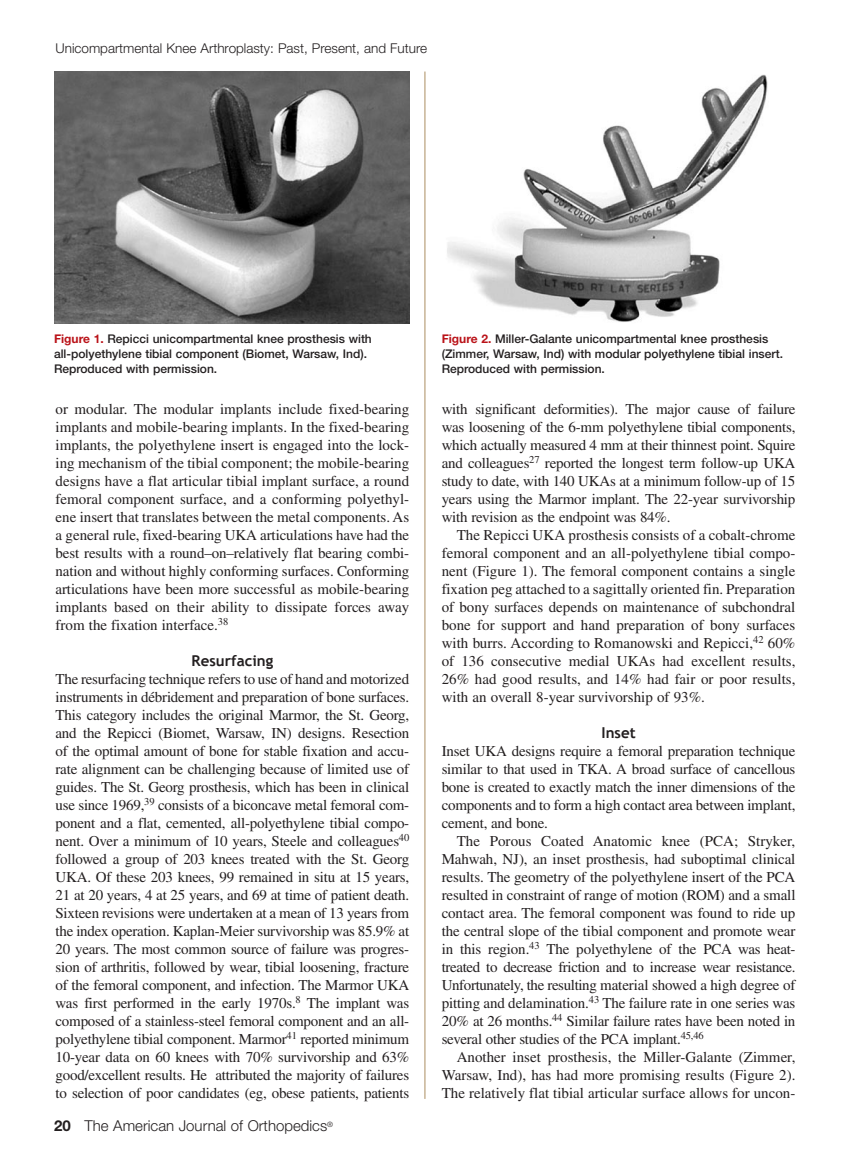
<style>
.page{position:relative;width:851px;height:1161px;background:#fff}
.page>*{position:absolute;margin:0;border:0;box-sizing:border-box;transform-origin:0 0}
.t1{font:15px/18px "Times";letter-spacing:-.015em;color:#231f20;text-align:justify}
.t2{font:300 15px "Helvetica Neue";color:#231f20}
.t3{font:700 15px "Trebuchet MS";color:#231f20}
.t4{font:300 13.5px "Helvetica Neue";color:#231f20}
.t5{font:500 12px/15px "Helvetica Neue";color:#231f20}
.s1{font-weight:700;color:#ba1319}
.s2{font-weight:700}
</style>
<div class="page">
<hr style="left:424px;top:72px;width:1px;height:1027px;background:#ab8d60">
<img style="left:54px;top:72px;width:355px;height:252px">
<img style="left:447px;top:74px;width:321px;height:248px">
<p class="t4" style="left:56px;top:40px;width:373px">Unicompartmental Knee Arthroplasty: Past, Present, and Future</p>
<p class="t5" style="left:54px;top:332px;width:319px"><span class="s1">Figure 1.</span> Repicci unicompartmental knee prosthesis with all-polyethylene tibial component (Biomet, Warsaw, Ind).<br>Reproduced with permission.</p>
<p class="t5" style="left:441px;top:332px;width:343px"><span class="s1">Figure 2.</span> Miller-Galante unicompartmental knee prosthesis (Zimmer, Warsaw, Ind) with modular polyethylene tibial insert.<br>Reproduced with permission.</p>
<p class="t1" style="left:56px;top:400px;width:355px">or modular. The modular implants include fixed-bearing implants and mobile-bearing implants. In the fixed-bearing implants, the polyethylene insert is engaged into the lock&shy;ing mechanism of the tibial component; the mobile-bearing designs have a flat articular tibial implant surface, a round femoral component surface, and a conforming polyethyl&shy;ene insert that translates between the metal components. As a general rule, fixed-bearing UKA articulations have had the best results with a round–on–relatively flat bearing combi&shy;nation and without highly conforming surfaces. Conforming articulations have been more successful as mobile-bearing implants based on their ability to dissipate forces away from the fixation interface.<sup>38</sup></p>
<p class="t3" style="left:191px;top:651px;width:83px">Resurfacing</p>
<p class="t1" style="left:56px;top:670px;width:355px">The resurfacing technique refers to use of hand and motorized instruments in débridement and preparation of bone surfaces.<br>This category includes the original Marmor, the St. Georg, and the Repicci (Biomet, Warsaw, IN) designs. Resection of the optimal amount of bone for stable fixation and accu&shy;rate alignment can be challenging because of limited use of guides. The St. Georg prosthesis, which has been in clinical use since 1969,<sup>39</sup> consists of a biconcave metal femoral com&shy;ponent and a flat, cemented, all-polyethylene tibial compo&shy;nent. Over a minimum of 10 years, Steele and colleagues<sup>40 </sup>followed a group of 203 knees treated with the St. Georg UKA. Of these 203 knees, 99 remained in situ at 15 years, 21 at 20 years, 4 at 25 years, and 69 at time of patient death.<br>Sixteen revisions were undertaken at a mean of 13 years from the index operation. Kaplan-Meier survivorship was 85.9% at 20 years. The most common source of failure was progres&shy;sion of arthritis, followed by wear, tibial loosening, fracture of the femoral component, and infection. The Marmor UKA was first performed in the early 1970s.<sup>8</sup> The implant was composed of a stainless-steel femoral component and an all&shy;polyethylene tibial component. Marmor<sup>41</sup> reported minimum 10-year data on 60 knees with 70% survivorship and 63% good/excellent results. He attributed the majority of failures to selection of poor candidates (eg, obese patients, patients</p>
<p class="t2" style="left:54px;top:1116px;width:280px"><span class="s2">20</span> The American Journal of Orthopedics<sup>®</sup></p>
<p class="t1" style="left:441px;top:400px;width:355px">with significant deformities). The major cause of failure was loosening of the 6-mm polyethylene tibial components, which actually measured 4 mm at their thinnest point. Squire and colleagues<sup>27</sup> reported the longest term follow-up UKA study to date, with 140 UKAs at a minimum follow-up of 15 years using the Marmor implant. The 22-year survivorship with revision as the endpoint was 84%.</p>
<p class="t1" style="left:441px;top:526px;width:355px;text-indent:15px">The Repicci UKA prosthesis consists of a cobalt-chrome femoral component and an all-polyethylene tibial compo&shy;nent (Figure 1). The femoral component contains a single fixation peg attached to a sagittally oriented fin. Preparation of bony surfaces depends on maintenance of subchondral bone for support and hand preparation of bony surfaces with burrs. According to Romanowski and Repicci,<sup>42</sup> 60% of 136 consecutive medial UKAs had excellent results, 26% had good results, and 14% had fair or poor results, with an overall 8-year survivorship of 93%.</p>
<p class="t3" style="left:601px;top:723px;width:36px">Inset</p>
<p class="t1" style="left:441px;top:742px;width:355px">Inset UKA designs require a femoral preparation technique similar to that used in TKA. A broad surface of cancellous bone is created to exactly match the inner dimensions of the components and to form a high contact area between implant, cement, and bone.</p>
<p class="t1" style="left:441px;top:832px;width:355px;text-indent:15px">The Porous Coated Anatomic knee (PCA; Stryker, Mahwah, NJ), an inset prosthesis, had suboptimal clinical results. The geometry of the polyethylene insert of the PCA resulted in constraint of range of motion (ROM) and a small contact area. The femoral component was found to ride up the central slope of the tibial component and promote wear in this region.<sup>43</sup> The polyethylene of the PCA was heat&shy;treated to decrease friction and to increase wear resistance.<br>Unfortunately, the resulting material showed a high degree of pitting and delamination.<sup>43</sup> The failure rate in one series was 20% at 26 months.<sup>44</sup> Similar failure rates have been noted in several other studies of the PCA implant.<sup>45,46</sup></p>
<p class="t1" style="left:441px;top:1048px;width:355px;text-indent:15px">Another inset prosthesis, the Miller-Galante (Zimmer, Warsaw, Ind), has had more promising results (Figure 2).<br>The relatively flat tibial articular surface allows for uncon-</p>
</div>
